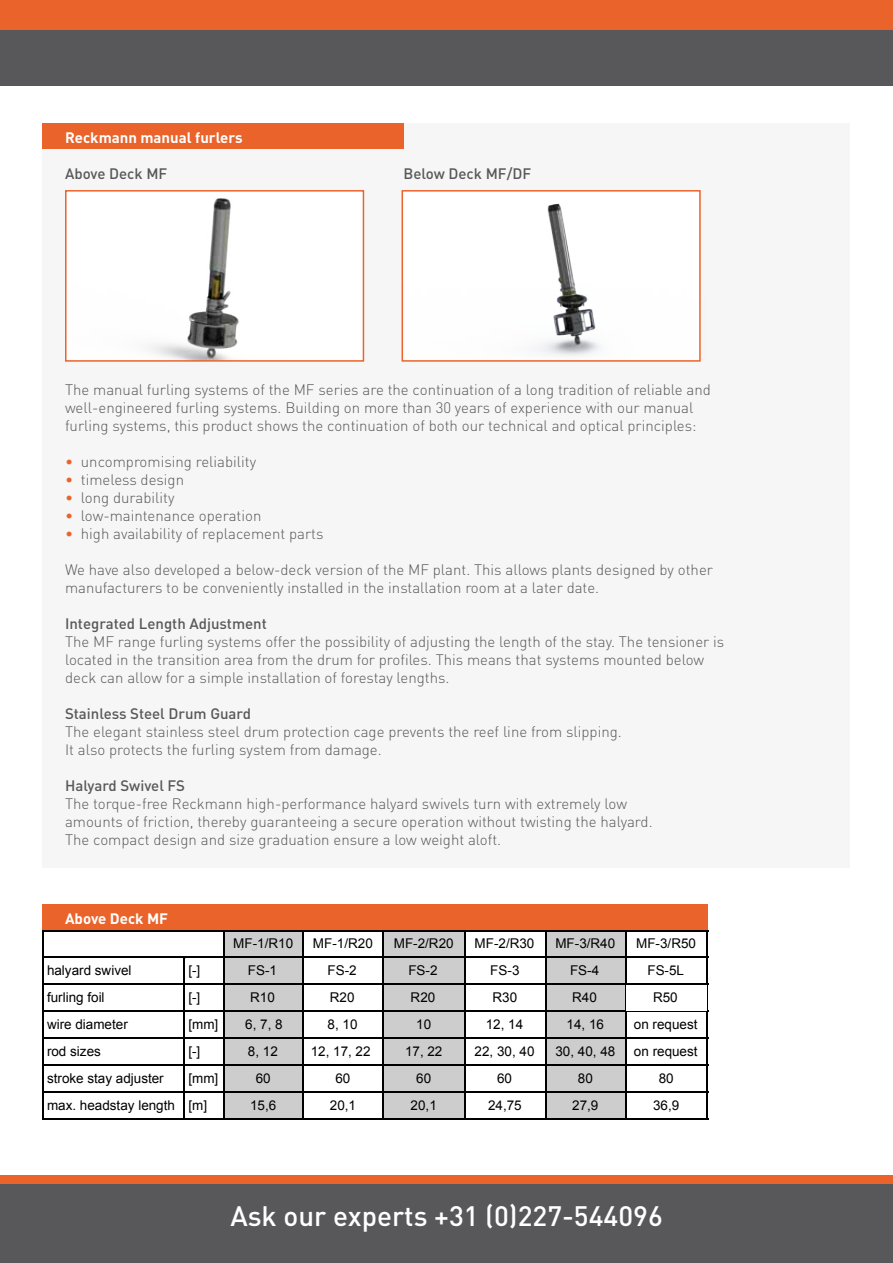
<style>
.page{position:relative;width:893px;height:1263px;background:#fff}
.page>*{position:absolute;margin:0;border:0;box-sizing:border-box;transform-origin:0 0}
.t1{font:500 27.75px "DIN";color:#fff}
.t2{font:300 15px/18px "DIN";color:#58585a}
.t3{font:500 15px "DIN";color:#58585a}
.t4{font:700 15px "DIN";color:#fff}
.t5{font:13.5px "Arial";color:#000}
.s1{color:#ea632a}
</style>
<div class="page">
<div style="left:43px;top:124px;width:807px;height:744px;background:#f6f6f6"></div>
<div style="left:43px;top:124px;width:361px;height:25px;background:#ea632a"></div>
<div style="left:0;top:0;width:893px;height:85px;background:#58585a"></div>
<div style="left:0;top:0;width:893px;height:30px;background:#ea632a"></div>
<div style="left:0;top:1178px;width:893px;height:85px;background:#58585a"></div>
<hr style="left:464px;top:1011px;width:2px;height:28px;background:#000">
<hr style="left:625px;top:1011px;width:83px;height:1px;background:#000">
<hr style="left:464px;top:1011px;width:82px;height:1px;background:#000">
<hr style="left:464px;top:984px;width:2px;height:28px;background:#000">
<hr style="left:303px;top:1011px;width:81px;height:1px;background:#000">
<hr style="left:184px;top:1011px;width:40px;height:1px;background:#000">
<hr style="left:43px;top:1011px;width:142px;height:1px;background:#000">
<hr style="left:625px;top:984px;width:83px;height:1px;background:#000">
<hr style="left:464px;top:984px;width:82px;height:1px;background:#000">
<hr style="left:464px;top:957px;width:2px;height:28px;background:#000">
<hr style="left:303px;top:984px;width:81px;height:1px;background:#000">
<hr style="left:184px;top:984px;width:40px;height:1px;background:#000">
<hr style="left:43px;top:984px;width:142px;height:1px;background:#000">
<hr style="left:625px;top:957px;width:83px;height:1px;background:#000">
<hr style="left:464px;top:957px;width:82px;height:1px;background:#000">
<hr style="left:464px;top:930px;width:2px;height:28px;background:#000">
<hr style="left:303px;top:957px;width:81px;height:1px;background:#000">
<hr style="left:184px;top:957px;width:40px;height:1px;background:#000">
<hr style="left:43px;top:957px;width:142px;height:1px;background:#000">
<hr style="left:625px;top:930px;width:83px;height:1px;background:#000">
<hr style="left:545px;top:930px;width:81px;height:1px;background:#000">
<hr style="left:464px;top:930px;width:82px;height:1px;background:#000">
<hr style="left:383px;top:930px;width:83px;height:1px;background:#000">
<hr style="left:303px;top:930px;width:81px;height:1px;background:#000">
<hr style="left:223px;top:930px;width:81px;height:1px;background:#000">
<hr style="left:184px;top:930px;width:40px;height:1px;background:#000">
<hr style="left:43px;top:930px;width:142px;height:1px;background:#000">
<hr style="left:625px;top:1118px;width:83px;height:2px;background:#000">
<hr style="left:545px;top:1118px;width:81px;height:2px;background:#000">
<hr style="left:464px;top:1118px;width:82px;height:2px;background:#000">
<hr style="left:383px;top:1118px;width:83px;height:2px;background:#000">
<hr style="left:464px;top:1091px;width:2px;height:29px;background:#000">
<hr style="left:303px;top:1118px;width:81px;height:2px;background:#000">
<hr style="left:223px;top:1118px;width:81px;height:2px;background:#000">
<hr style="left:184px;top:1118px;width:40px;height:2px;background:#000">
<hr style="left:43px;top:1118px;width:142px;height:2px;background:#000">
<hr style="left:625px;top:1091px;width:83px;height:2px;background:#000">
<hr style="left:464px;top:1091px;width:82px;height:2px;background:#000">
<hr style="left:464px;top:1065px;width:2px;height:28px;background:#000">
<hr style="left:303px;top:1091px;width:81px;height:2px;background:#000">
<hr style="left:184px;top:1091px;width:40px;height:2px;background:#000">
<hr style="left:43px;top:1091px;width:142px;height:2px;background:#000">
<hr style="left:625px;top:1038px;width:83px;height:1px;background:#000">
<hr style="left:625px;top:1065px;width:83px;height:1px;background:#000">
<svg style="left:707px;top:931px;width:1px;height:187px"></svg>
<svg style="left:625px;top:931px;width:1px;height:187px"></svg>
<hr style="left:464px;top:1038px;width:82px;height:1px;background:#000">
<hr style="left:464px;top:1065px;width:82px;height:1px;background:#000">
<svg style="left:545px;top:931px;width:1px;height:187px"></svg>
<hr style="left:464px;top:1038px;width:2px;height:28px;background:#000">
<hr style="left:303px;top:1038px;width:81px;height:1px;background:#000">
<hr style="left:303px;top:1065px;width:81px;height:1px;background:#000">
<svg style="left:383px;top:931px;width:1px;height:187px"></svg>
<svg style="left:303px;top:931px;width:1px;height:187px"></svg>
<hr style="left:184px;top:1038px;width:40px;height:1px;background:#000">
<hr style="left:184px;top:1065px;width:40px;height:1px;background:#000">
<svg style="left:223px;top:931px;width:1px;height:187px"></svg>
<hr style="left:43px;top:1038px;width:142px;height:1px;background:#000">
<hr style="left:43px;top:1065px;width:142px;height:1px;background:#000">
<svg style="left:43px;top:931px;width:1px;height:187px"></svg>
<svg style="left:184px;top:958px;width:1px;height:160px"></svg>
<div style="left:0;top:1175px;width:893px;height:8px;background:#ea632a"></div>
<div style="left:43px;top:905px;width:665px;height:25px;background:#ea632a"></div>
<img style="left:160px;top:198px;width:79px;height:161px">
<img style="left:547px;top:204px;width:49px;height:150px">
<div style="left:402px;top:190px;width:299px;height:172px;border:2px solid #ea632a"></div>
<div style="left:65px;top:190px;width:299px;height:172px;border:2px solid #ea632a"></div>
<svg style="left:224px;top:931px;width:79px;height:187px;background:#b9b9b9"></svg>
<div style="left:384px;top:931px;width:80px;height:187px;background:#cdcdcd"></div>
<svg style="left:546px;top:931px;width:79px;height:187px;background:#bcbcbc"></svg>
<p class="t4" style="left:65px;top:127px;width:179px">Reckmann manual furlers</p>
<p class="t3" style="left:65px;top:164px;width:104px">Above Deck MF</p>
<p class="t3" style="left:403px;top:164px;width:129px">Below Deck MF/DF</p>
<p class="t2" style="left:65px;top:380px;width:647px">The manual furling systems of the MF series are the continuation of a long tradition of reliable and well-engineered furling systems. Building on more than 30 years of experience with our manual furling systems, this product shows the continuation of both our technical and optical principles:</p>
<p class="t2" style="left:65px;top:452px;width:193px"><span class="s1">•</span> uncompromising reliability</p>
<p class="t2" style="left:65px;top:470px;width:121px"><span class="s1">•</span> timeless design</p>
<p class="t2" style="left:65px;top:488px;width:111px"><span class="s1">•</span> long durability</p>
<p class="t2" style="left:65px;top:506px;width:198px"><span class="s1">•</span> low-maintenance operation</p>
<p class="t2" style="left:65px;top:524px;width:260px"><span class="s1">•</span> high availability of replacement parts</p>
<p class="t2" style="left:65px;top:560px;width:649px">We have also developed a below-deck version of the MF plant. This allows plants designed by other manufacturers to be conveniently installed in the installation room at a later date.</p>
<p class="t3" style="left:65px;top:614px;width:203px">Integrated Length Adjustment</p>
<p class="t2" style="left:65px;top:632px;width:661px">The MF range furling systems offer the possibility of adjusting the length of the stay. The tensioner is located in the transition area from the drum for profiles. This means that systems mounted below deck can allow for a simple installation of forestay lengths.</p>
<p class="t3" style="left:65px;top:704px;width:187px">Stainless Steel Drum Guard</p>
<p class="t2" style="left:65px;top:722px;width:558px">The elegant stainless steel drum protection cage prevents the reef line from slipping.<br>It also protects the furling system from damage.</p>
<p class="t3" style="left:65px;top:776px;width:122px">Halyard Swivel FS</p>
<p class="t2" style="left:65px;top:794px;width:589px">The torque-free Reckmann high-performance halyard swivels turn with extremely low amounts of friction, thereby guaranteeing a secure operation without twisting the halyard.<br>The compact design and size graduation ensure a low weight aloft.</p>
<p class="t4" style="left:65px;top:908px;width:105px">Above Deck MF</p>
<p class="t5" style="left:233px;top:934px;width:61px">MF-1/R10</p>
<p class="t5" style="left:313px;top:934px;width:61px">MF-1/R20</p>
<p class="t5" style="left:394px;top:934px;width:61px">MF-2/R20</p>
<p class="t5" style="left:475px;top:934px;width:61px">MF-2/R30</p>
<p class="t5" style="left:555px;top:934px;width:61px">MF-3/R40</p>
<p class="t5" style="left:636px;top:934px;width:61px">MF-3/R50</p>
<p class="t5" style="left:47px;top:961px;width:86px">halyard swivel</p>
<p class="t5" style="left:188px;top:961px;width:13px">[-]</p>
<p class="t5" style="left:248px;top:961px;width:31px">FS-1</p>
<p class="t5" style="left:328px;top:961px;width:31px">FS-2</p>
<p class="t5" style="left:408px;top:961px;width:31px">FS-2</p>
<p class="t5" style="left:490px;top:961px;width:31px">FS-3</p>
<p class="t5" style="left:570px;top:961px;width:31px">FS-4</p>
<p class="t5" style="left:647px;top:961px;width:38px">FS-5L</p>
<p class="t5" style="left:47px;top:988px;width:59px">furling foil</p>
<p class="t5" style="left:188px;top:988px;width:13px">[-]</p>
<p class="t5" style="left:250px;top:988px;width:26px">R10</p>
<p class="t5" style="left:330px;top:988px;width:26px">R20</p>
<p class="t5" style="left:411px;top:988px;width:26px">R20</p>
<p class="t5" style="left:493px;top:988px;width:26px">R30</p>
<p class="t5" style="left:572px;top:988px;width:26px">R40</p>
<p class="t5" style="left:653px;top:988px;width:26px">R50</p>
<p class="t5" style="left:47px;top:1015px;width:82px">wire diameter</p>
<p class="t5" style="left:188px;top:1015px;width:31px">[mm]</p>
<p class="t5" style="left:245px;top:1015px;width:39px">6, 7, 8</p>
<p class="t5" style="left:328px;top:1015px;width:31px">8, 10</p>
<p class="t5" style="left:416px;top:1015px;width:16px">10</p>
<p class="t5" style="left:486px;top:1015px;width:39px">12, 14</p>
<p class="t5" style="left:567px;top:1015px;width:39px">14, 16</p>
<p class="t5" style="left:634px;top:1015px;width:65px">on request</p>
<p class="t5" style="left:47px;top:1042px;width:55px">rod sizes</p>
<p class="t5" style="left:188px;top:1042px;width:13px">[-]</p>
<p class="t5" style="left:248px;top:1042px;width:31px">8, 12</p>
<p class="t5" style="left:311px;top:1042px;width:61px">12, 17, 22</p>
<p class="t5" style="left:405px;top:1042px;width:39px">17, 22</p>
<p class="t5" style="left:475px;top:1042px;width:61px">22, 30, 40</p>
<p class="t5" style="left:555px;top:1042px;width:61px">30, 40, 48</p>
<p class="t5" style="left:634px;top:1042px;width:65px">on request</p>
<p class="t5" style="left:47px;top:1069px;width:118px">stroke stay adjuster</p>
<p class="t5" style="left:188px;top:1069px;width:31px">[mm]</p>
<p class="t5" style="left:256px;top:1069px;width:16px">60</p>
<p class="t5" style="left:335px;top:1069px;width:16px">60</p>
<p class="t5" style="left:416px;top:1069px;width:16px">60</p>
<p class="t5" style="left:497px;top:1069px;width:16px">60</p>
<p class="t5" style="left:578px;top:1069px;width:16px">80</p>
<p class="t5" style="left:659px;top:1069px;width:16px">80</p>
<p class="t5" style="left:47px;top:1096px;width:162px">max. headstay length [m]</p>
<p class="t5" style="left:250px;top:1096px;width:28px">15,6</p>
<p class="t5" style="left:330px;top:1096px;width:28px">20,1</p>
<p class="t5" style="left:411px;top:1096px;width:28px">20,1</p>
<p class="t5" style="left:488px;top:1096px;width:35px">24,75</p>
<p class="t5" style="left:572px;top:1096px;width:28px">27,9</p>
<p class="t5" style="left:653px;top:1096px;width:28px">36,9</p>
<h1 class="t1" style="left:230px;top:1198px;width:434px">Ask our experts +31 (0)227-544096</h1>
</div>
